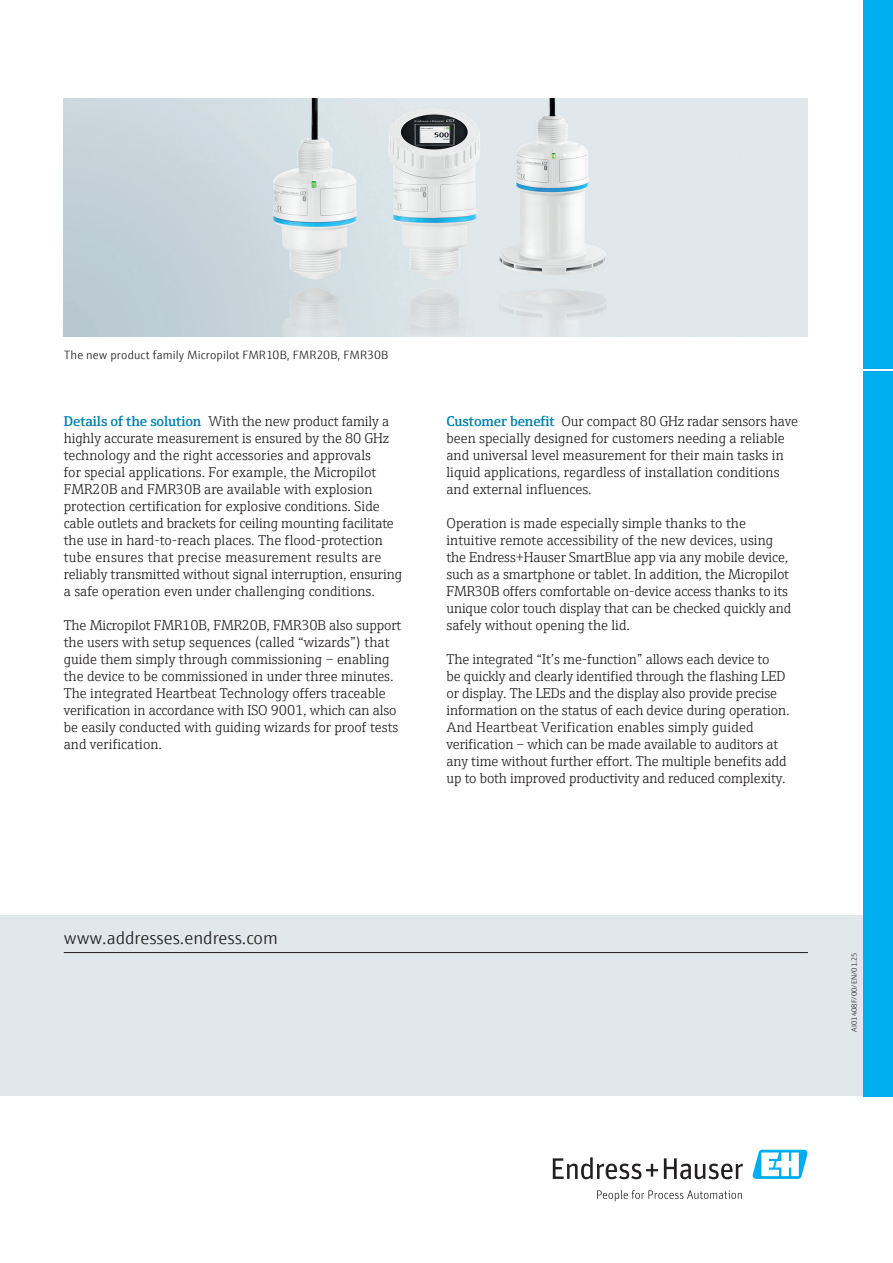
<style>
.page{position:relative;width:893px;height:1263px;background:#fff}
.page>*{position:absolute;margin:0;border:0;box-sizing:border-box;transform-origin:0 0}
.t1{font:300 18px "E+H Sans";color:#231f20}
.t2{font:300 14.25px/17px "E+H Serif";letter-spacing:-.005em;color:#231f20}
.t3{font:300 12px "E+H Sans";letter-spacing:.01em;color:#231f20}
.t4{font:300 7.5px "E+H Sans";color:#231f20}
.s1{font-weight:600;color:#0081ad}
</style>
<div class="page">
<svg style="left:553px;top:1157px;width:105px;height:22px"></svg>
<svg style="left:664px;top:1158px;width:79px;height:21px"></svg>
<svg style="left:597px;top:1190px;width:145px;height:11px"></svg>
<svg style="left:752px;top:1150px;width:56px;height:29px"></svg>
<div style="left:863px;top:0;width:30px;height:369px;background:#00aeef"></div>
<div style="left:863px;top:371px;width:30px;height:725px;background:#00aeef"></div>
<div style="left:0;top:915px;width:863px;height:181px;background:#e0e8ec"></div>
<hr style="left:64px;top:952px;width:744px;height:1px;background:#231f20">
<img style="left:64px;top:99px;width:744px;height:238px">
<p class="t3" style="left:64px;top:346px;width:326px">The new product family Micropilot FMR10B, FMR20B, FMR30B</p>
<p class="t2" style="left:64px;top:411px;width:340px"><span class="s1">Details of the solution</span> With the new product family a highly accurate measurement is ensured by the 80 GHz technology and the right accessories and approvals<br>for special applications. For example, the Micropilot FMR20B and FMR30B are available with explosion protection certification for explosive conditions. Side cable outlets and brackets for ceiling mounting facilitate the use in hard-to-reach places. The flood-protection tube ensures that precise measurement results are reliably transmitted without signal interruption, ensuring a safe operation even under challenging conditions.</p>
<p class="t2" style="left:64px;top:615px;width:339px">The Micropilot FMR10B, FMR20B, FMR30B also support the users with setup sequences (called “wizards”) that guide them simply through commissioning – enabling the device to be commissioned in under three minutes.<br>The integrated Heartbeat Technology offers traceable verification in accordance with ISO 9001, which can also be easily conducted with guiding wizards for proof tests and verification.</p>
<p class="t2" style="left:446px;top:411px;width:353px"><span class="s1">Customer benefit</span> Our compact 80 GHz radar sensors have been specially designed for customers needing a reliable and universal level measurement for their main tasks in liquid applications, regardless of installation conditions and external influences.</p>
<p class="t2" style="left:446px;top:513px;width:346px">Operation is made especially simple thanks to the intuitive remote accessibility of the new devices, using the Endress+Hauser SmartBlue app via any mobile device, such as a smartphone or tablet. In addition, the Micropilot FMR30B offers comfortable on-device access thanks to its unique color touch display that can be checked quickly and safely without opening the lid.</p>
<p class="t2" style="left:446px;top:649px;width:345px">The integrated “It’s me-function” allows each device to<br>be quickly and clearly identified through the flashing LED or display. The LEDs and the display also provide precise information on the status of each device during operation.<br>And Heartbeat Verification enables simply guided verification – which can be made available to auditors at any time without further effort. The multiple benefits add up to both improved productivity and reduced complexity.</p>
<p class="t1" style="left:64px;top:924px;width:216px">www.addresses.endress.com</p>
<p class="t4" style="left:849px;top:1032px;width:81px;rotate:-90deg">AI01408F/00/EN/01.25</p>
</div>
